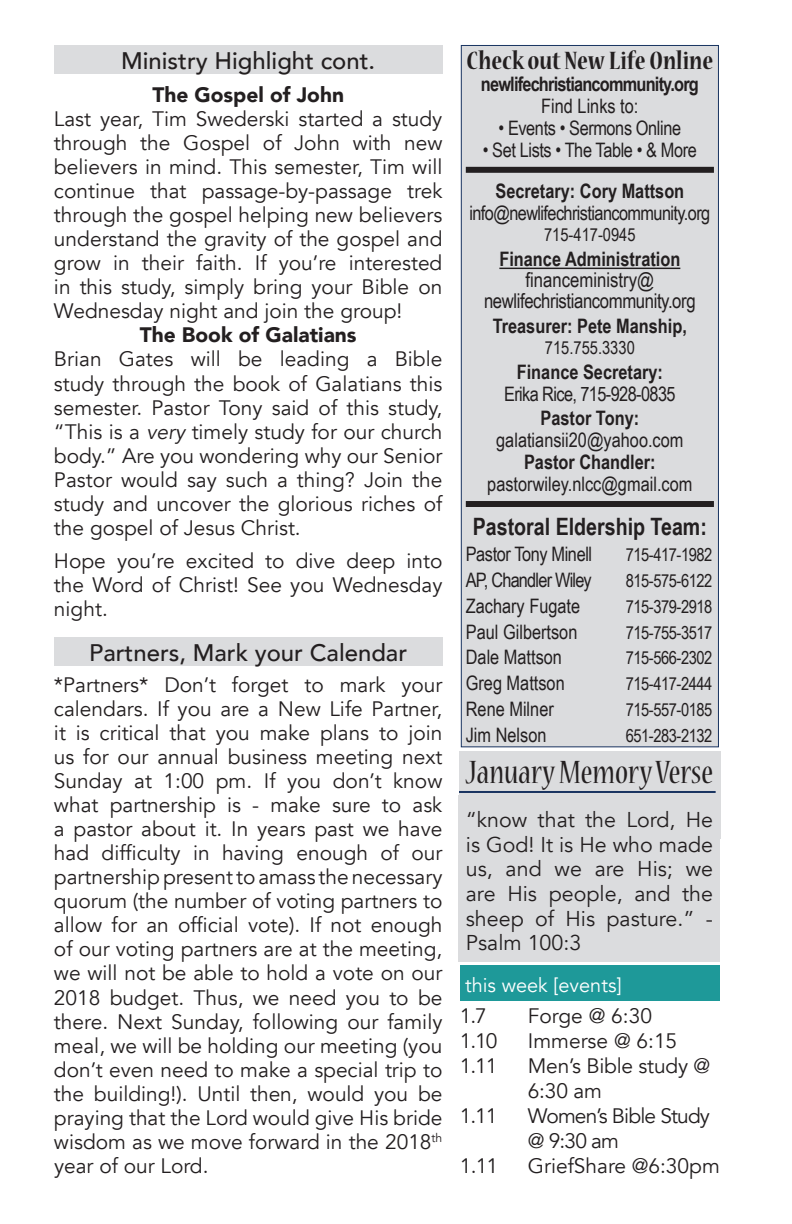
<style>
.page{position:relative;width:792px;height:1224px;background:#fff}
.page>*{position:absolute;margin:0;border:0;box-sizing:border-box;transform-origin:0 0}
.t1{font:condensed 35.8px "Nueva Std";color:#231f20}
.t2{font:700 condensed 27.8px "Nueva Std";color:#231f20}
.t3{font:500 24px "Avenir";color:#231f20}
.t4{font:700 24px "Arial Narrow";color:#231f20}
.t5{font:21.4px/24.6px "Avenir";color:#231f20;text-align:justify}
.t6{font:21px/24px "Avenir";color:#231f20;text-align:justify}
.t7{font:900 21px "Avenir";color:#231f20}
.t8{font:21px/25.2px "Avenir";letter-spacing:-.04em;color:#231f20}
.t9{font:20.4px/21px "Arial Narrow";letter-spacing:-.02em;color:#231f20;text-align:center}
.t10{font:20px "Arial Narrow";color:#231f20}
.t11{font:700 20px "Arial Narrow";color:#231f20}
.t12{font:20px "Arial Narrow";letter-spacing:-.02em;color:#231f20}
.t13{font:20px "Arial Narrow";letter-spacing:-.03em;color:#231f20}
.t14{font:700 20px "Arial Narrow";letter-spacing:-.04em;color:#231f20}
.t15{font:20px "Arial Narrow";letter-spacing:-.04em;color:#231f20}
.t16{font:20px "Avenir";color:#fff}
.t17{font:18px "Arial Narrow";letter-spacing:-.025em;color:#231f20}
.t18{font:18px "Arial Narrow";color:#231f20}
.s1{font-style:italic}
</style>
<div class="page">
<div style="left:459px;top:752px;width:262px;height:87px;background:#dbdcde"></div>
<div style="left:459px;top:795px;width:261px;height:166px;background:#dbdcde"></div>
<hr style="left:459px;top:791px;width:257px;height:2px;background:#193461">
<div style="left:461px;top:45px;width:257px;height:702px;background:#dbdcde"></div>
<hr style="left:499px;top:268px;width:181px;height:1px;background:#231f20">
<div style="left:466px;top:167px;width:248px;height:6px;background:#231f20"></div>
<div style="left:466px;top:501px;width:248px;height:6px;background:#231f20"></div>
<div style="left:461px;top:45px;width:258px;height:702px;border:1px solid #193461"></div>
<div style="left:54px;top:45px;width:388px;height:29px;background:#dbdcde"></div>
<div style="left:54px;top:637px;width:388px;height:29px;background:#dbdcde"></div>
<div style="left:460px;top:965px;width:260px;height:36px;background:#1e9999"></div>
<p class="t3" style="left:121px;top:40px;width:256px">Ministry Highlight cont.</p>
<p class="t7" style="left:152px;top:77px;width:193px">The Gospel of John</p>
<p class="t6" style="left:54px;top:107px;width:390px">Last year, Tim Swederski started a study through the Gospel of John with new believers in mind. This semester, Tim will continue that passage-by-passage trek through the gospel helping new believers understand the gravity of the gospel and grow in their faith. If you’re interested in this study, simply bring your Bible on Wednesday night and join the group!</p>
<p class="t7" style="left:140px;top:317px;width:218px">The Book of Galatians</p>
<p class="t6" style="left:54px;top:348px;width:390px">Brian Gates will be leading a Bible study through the book of Galatians this semester. Pastor Tony said of this study, “This is a <span class="s1">very</span> timely study for our church body.” Are you wondering why our Senior Pastor would say such a thing? Join the study and uncover the glorious riches of the gospel of Jesus Christ.</p>
<p class="t6" style="left:54px;top:549px;width:390px">Hope you’re excited to dive deep into the Word of Christ! See you Wednesday night.</p>
<p class="t3" style="left:89px;top:632px;width:319px">Partners, Mark your Calendar</p>
<p class="t6" style="left:54px;top:673px;width:390px">*Partners* Don’t forget to mark your calendars. If you are a New Life Partner, it is critical that you make plans to join us for our annual business meeting next Sunday at 1:00 pm. If you don’t know what partnership is - make sure to ask a pastor about it. In years past we have had difficulty in having enough of our partnership present to amass the necessary quorum (the number of voting partners to allow for an official vote). If not enough of our voting partners are at the meeting, we will not be able to hold a vote on our 2018 budget. Thus, we need you to be there. Next Sunday, following our family meal, we will be holding our meeting (you don’t even need to make a special trip to the building!). Until then, would you be praying that the Lord would give His bride wisdom as we move forward in the 2018<sup>th </sup>year of our Lord.</p>
<h2 class="t2" style="left:467px;top:48px;width:248px">Check out New Life Online</h2>
<p class="t14" style="left:481px;top:69px;width:220px">newlifechristiancommunity.org</p>
<p class="t10" style="left:541px;top:91px;width:99px">Find Links to:</p>
<p class="t12" style="left:499px;top:113px;width:184px">• Events • Sermons Online</p>
<p class="t12" style="left:483px;top:135px;width:216px">• Set Lists • The Table • &amp; More</p>
<p class="t11" style="left:495px;top:175px;width:190px">Secretary: Cory Mattson</p>
<p class="t13" style="left:469px;top:198px;width:242px">info@newlifechristiancommunity.org</p>
<p class="t18" style="left:544px;top:222px;width:93px">715-417-0945</p>
<p class="t11" style="left:499px;top:244px;width:182px">Finance Administration</p>
<p class="t9" style="left:484px;top:269px;width:213px">financeministry@ newlifechristiancommunity.org</p>
<p class="t11" style="left:493px;top:311px;width:196px">Treasurer: Pete Manship,</p>
<p class="t18" style="left:545px;top:334px;width:91px">715.755.3330</p>
<p class="t11" style="left:517px;top:356px;width:148px">Finance Secretary:</p>
<p class="t13" style="left:504px;top:379px;width:173px">Erika Rice, 715-928-0835</p>
<p class="t11" style="left:541px;top:403px;width:100px">Pastor Tony:</p>
<p class="t10" style="left:496px;top:426px;width:189px">galatiansii20@yahoo.com</p>
<p class="t11" style="left:524px;top:447px;width:133px">Pastor Chandler:</p>
<p class="t10" style="left:487px;top:469px;width:207px">pastorwiley.nlcc@gmail.com</p>
<p class="t4" style="left:473px;top:508px;width:236px">Pastoral Eldership Team:</p>
<p class="t12" style="left:466px;top:539px;width:128px">Pastor Tony Minell</p>
<p class="t17" style="left:626px;top:541px;width:88px">715-417-1982</p>
<p class="t15" style="left:466px;top:565px;width:128px">AP, Chandler Wiley</p>
<p class="t17" style="left:626px;top:567px;width:88px">815-575-6122</p>
<p class="t10" style="left:466px;top:591px;width:116px">Zachary Fugate</p>
<p class="t17" style="left:626px;top:593px;width:88px">715-379-2918</p>
<p class="t10" style="left:466px;top:617px;width:113px">Paul Gilbertson</p>
<p class="t17" style="left:626px;top:619px;width:88px">715-755-3517</p>
<p class="t10" style="left:466px;top:643px;width:98px">Dale Mattson</p>
<p class="t17" style="left:626px;top:645px;width:88px">715-566-2302</p>
<p class="t10" style="left:466px;top:669px;width:100px">Greg Mattson</p>
<p class="t17" style="left:626px;top:671px;width:88px">715-417-2444</p>
<p class="t10" style="left:466px;top:694px;width:90px">Rene Milner</p>
<p class="t17" style="left:626px;top:697px;width:88px">715-557-0185</p>
<p class="t10" style="left:466px;top:720px;width:82px">Jim Nelson</p>
<p class="t17" style="left:626px;top:723px;width:88px">651-283-2132</p>
<h1 class="t1" style="left:466px;top:757px;width:249px">January Memory Verse</h1>
<p class="t5" style="left:466px;top:808px;width:249px">“know that the Lord, He is God! It is He who made us, and we are His; we are His people, and the sheep of His pasture.” - Psalm 100:3</p>
<p class="t16" style="left:465px;top:973px;width:158px">this week [events]</p>
<p class="t6" style="left:460px;top:1004px;width:28px">1.7</p>
<p class="t6" style="left:528px;top:1004px;width:126px">Forge @ 6:30</p>
<p class="t6" style="left:460px;top:1029px;width:39px">1.10</p>
<p class="t6" style="left:528px;top:1029px;width:151px">Immerse @ 6:15</p>
<p class="t6" style="left:460px;top:1054px;width:39px">1.11</p>
<p class="t6" style="left:528px;top:1053px;width:184px;line-height:25.2px">Men’s Bible study @<br>6:30 am</p>
<p class="t6" style="left:460px;top:1104px;width:39px">1.11</p>
<p class="t8" style="left:528px;top:1104px;width:184px">Women’s Bible Study @ 9:30 am</p>
<p class="t6" style="left:460px;top:1154px;width:40px">1.11</p>
<p class="t6" style="left:528px;top:1154px;width:193px">GriefShare @6:30pm</p>
</div>
